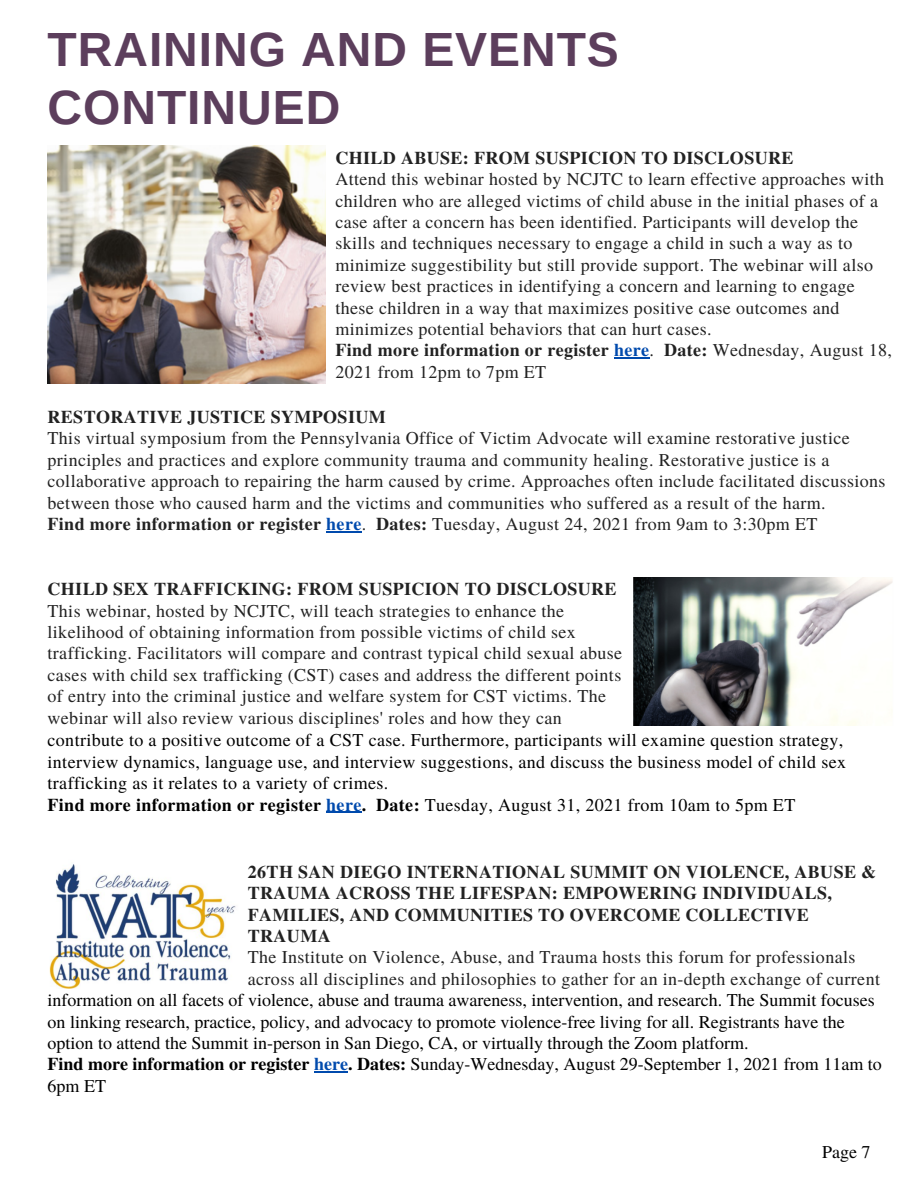
<style>
.page{position:relative;width:918px;height:1188px;background:#fff}
.page>*{position:absolute;margin:0;border:0;box-sizing:border-box;transform-origin:0 0}
.t1{font:700 48px/57.3px "Arimo";letter-spacing:.02em;color:#5c3e5c}
.t2{font:18px/21.3px "Te X Gyre Termes";letter-spacing:.02em;color:#222}
.t3{font:18px/21.3px "Te X Gyre Termes";color:#000}
.t4{font:18px/21.3px "Te X Gyre Termes";letter-spacing:.02em;color:#000}
.t5{font:700 18px/21.3px "Te X Gyre Termes";letter-spacing:.02em;color:#222}
.s1{font-weight:700}
.s2{font-weight:700;color:#004aad}
</style>
<div class="page">
<img style="left:48px;top:146px;width:277px;height:237px">
<img style="left:633px;top:577px;width:260px;height:149px">
<hr style="left:326px;top:812px;width:36px;height:1px;background:#004aad">
<hr style="left:614px;top:357px;width:36px;height:2px;background:#004aad">
<hr style="left:326px;top:531px;width:36px;height:1px;background:#004aad">
<img style="left:49px;top:864px;width:187px;height:124px">
<hr style="left:314px;top:1071px;width:34px;height:2px;background:#004aad">
<p class="t1" style="left:48px;top:21px;width:573px">TRAINING AND EVENTS<br>CONTINUED</p>
<p class="t5" style="left:335px;top:146px;width:459px">CHILD ABUSE: FROM SUSPICION TO DISCLOSURE</p>
<p class="t2" style="left:335px;top:168px;width:550px">Attend this webinar hosted by NCJTC to learn effective approaches with children who are alleged victims of child abuse in the initial phases of a case after a concern has been identified. Participants will develop the skills and techniques necessary to engage a child in such a way as to minimize suggestibility but still provide support. The webinar will also review best practices in identifying a concern and learning to engage these children in a way that maximizes positive case outcomes and minimizes potential behaviors that can hurt cases.</p>
<p class="t2" style="left:335px;top:339px;width:558px"><span class="s1">Find more information or register</span> <span class="s2">here</span>. <span class="s1">Date:</span> Wednesday, August 18,<br>2021 from 12pm to 7pm ET</p>
<p class="t5" style="left:48px;top:405px;width:340px">RESTORATIVE JUSTICE SYMPOSIUM</p>
<p class="t2" style="left:48px;top:427px;width:840px">This virtual symposium from the Pennsylvania Office of Victim Advocate will examine restorative justice principles and practices and explore community trauma and community healing. Restorative justice is a collaborative approach to repairing the harm caused by crime. Approaches often include facilitated discussions between those who caused harm and the victims and communities who suffered as a result of the harm.</p>
<p class="t2" style="left:48px;top:512px;width:771px"><span class="s1">Find more information or register</span> <span class="s2">here</span>. <span class="s1">Dates:</span> Tuesday, August 24, 2021 from 9am to 3:30pm ET</p>
<p class="t5" style="left:48px;top:578px;width:571px">CHILD SEX TRAFFICKING: FROM SUSPICION TO DISCLOSURE</p>
<p class="t2" style="left:48px;top:599px;width:576px">This webinar, hosted by NCJTC, will teach strategies to enhance the likelihood of obtaining information from possible victims of child sex trafficking. Facilitators will compare and contrast typical child sexual abuse cases with child sex trafficking (CST) cases and address the different points of entry into the criminal justice and welfare system for CST victims. The webinar will also review various disciplines' roles and how they can</p>
<p class="t4" style="left:48px;top:729px;width:800px">contribute to a positive outcome of a CST case. Furthermore, participants will examine question strategy, interview dynamics, language use, and interview suggestions, and discuss the business model of child sex trafficking as it relates to a variety of crimes.</p>
<p class="t4" style="left:48px;top:793px;width:749px"><span class="s1">Find more information or register</span> <span class="s2">here</span><span class="s1">. Date:</span> Tuesday, August 31, 2021 from 10am to 5pm ET</p>
<p class="t5" style="left:248px;top:860px;width:630px">26TH SAN DIEGO INTERNATIONAL SUMMIT ON VIOLENCE, ABUSE &amp; TRAUMA ACROSS THE LIFESPAN: EMPOWERING INDIVIDUALS, FAMILIES, AND COMMUNITIES TO OVERCOME COLLECTIVE TRAUMA</p>
<p class="t2" style="left:248px;top:946px;width:634px">The Institute on Violence, Abuse, and Trauma hosts this forum for professionals across all disciplines and philosophies to gather for an in-depth exchange of current</p>
<p class="t3" style="left:48px;top:989px;width:829px">information on all facets of violence, abuse and trauma awareness, intervention, and research. The Summit focuses on linking research, practice, policy, and advocacy to promote violence-free living for all. Registrants have the option to attend the Summit in-person in San Diego, CA, or virtually through the Zoom platform.</p>
<p class="t3" style="left:48px;top:1053px;width:836px"><span class="s1">Find more information or register</span> <span class="s2">here</span><span class="s1">. Dates:</span> Sunday-Wednesday, August 29-September 1, 2021 from 11am to<br>6pm ET</p>
<p class="t3" style="left:822px;top:1140px;width:50px">Page 7</p>
</div>
